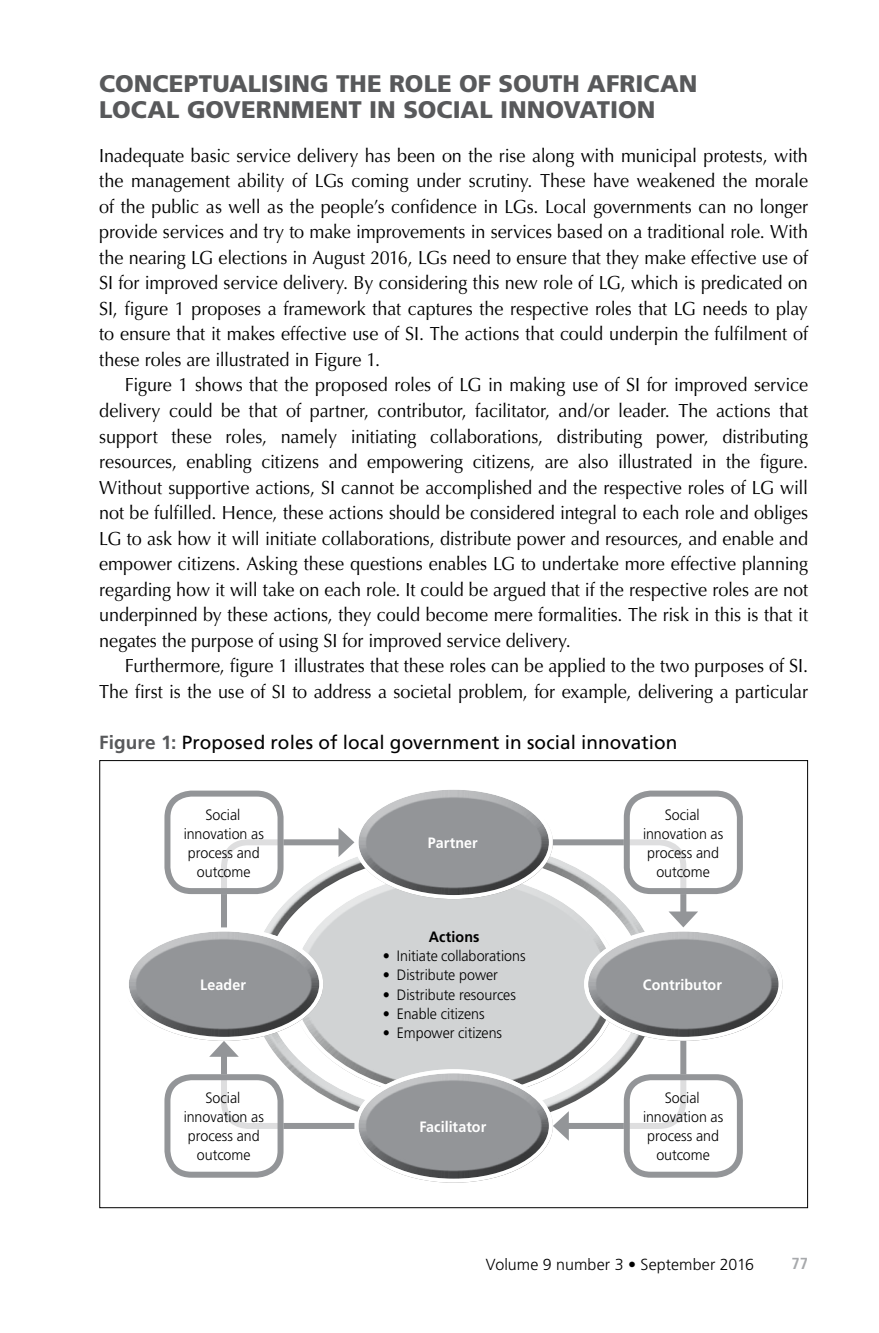
<style>
.page{position:relative;width:879px;height:1333px;background:#fff}
.page>*{position:absolute;margin:0;border:0;box-sizing:border-box;transform-origin:0 0}
.t1{font:900 24px/25.6px "Frutiger";color:#58595b}
.t2{font:19px/25.6px "Optima";letter-spacing:-.005em;color:#000;text-align:justify;scale:.95 1}
.t3{font:19px "Frutiger";letter-spacing:.005em;color:#000}
.t4{font:300 16px "Frutiger";letter-spacing:.005em;color:#000}
.t5{font:700 condensed 16px "Frutiger";color:#a7a9ac}
.t6{font:300 15px/19px "Frutiger";color:#000;text-align:center;scale:.95 1}
.t7{font:700 15px "Frutiger";letter-spacing:.005em;color:#fff;scale:.95 1}
.t8{font:700 15px "Frutiger";letter-spacing:.005em;color:#000;scale:.95 1}
.s1{font-weight:700;color:#58595b}
</style>
<div class="page">
<div style="left:242px;top:846px;width:424px;height:285px;background:#d1d3d4"></div>
<div style="left:341px;top:772px;width:225px;height:90px;background:#fff;opacity:.75"></div>
<div style="left:341px;top:812px;width:225px;height:88px;background:#000;opacity:.75"></div>
<div style="left:571px;top:914px;width:225px;height:90px;background:#fff;opacity:.75"></div>
<div style="left:571px;top:953px;width:225px;height:89px;background:#000;opacity:.75"></div>
<div style="left:112px;top:914px;width:224px;height:90px;background:#fff;opacity:.75"></div>
<div style="left:112px;top:953px;width:224px;height:89px;background:#000;opacity:.75"></div>
<div style="left:341px;top:1056px;width:225px;height:90px;background:#fff;opacity:.75"></div>
<div style="left:341px;top:1095px;width:225px;height:88px;background:#000;opacity:.75"></div>
<div style="left:354px;top:785px;width:199px;height:114px;border:4px solid #fff;border-radius:50%"></div>
<div style="left:584px;top:927px;width:198px;height:113px;border:4px solid #fff;border-radius:50%"></div>
<div style="left:125px;top:927px;width:198px;height:113px;border:4px solid #fff;border-radius:50%"></div>
<div style="left:354px;top:1069px;width:199px;height:113px;border:4px solid #fff;border-radius:50%"></div>
<svg style="left:547px;top:836px;width:151px;height:91px"></svg>
<svg style="left:553px;top:1034px;width:136px;height:106px"></svg>
<svg style="left:218px;top:827px;width:136px;height:106px"></svg>
<svg style="left:209px;top:1040px;width:151px;height:91px"></svg>
<div style="left:167px;top:793px;width:113px;height:98px;background:#fff;border-radius:24px"></div>
<div style="left:164px;top:790px;width:119px;height:104px;border:6px solid #939598;border-radius:24px"></div>
<div style="left:627px;top:793px;width:113px;height:98px;background:#fff;border-radius:24px"></div>
<div style="left:624px;top:790px;width:119px;height:104px;border:6px solid #939598;border-radius:24px"></div>
<div style="left:627px;top:1077px;width:113px;height:97px;background:#fff;border-radius:24px"></div>
<div style="left:624px;top:1074px;width:119px;height:103px;border:6px solid #939598;border-radius:24px"></div>
<div style="left:167px;top:1077px;width:113px;height:97px;background:#fff;border-radius:24px"></div>
<div style="left:164px;top:1074px;width:119px;height:103px;border:6px solid #939598;border-radius:24px"></div>
<p class="t1" style="left:99px;top:70px;width:600px">CONCEPTUALISING THE ROLE OF SOUTH AFRICAN<br>LOCAL GOVERNMENT IN SOCIAL INNOVATION</p>
<p class="t2" style="left:99px;top:143px;width:748px">Inadequate basic service delivery has been on the rise along with municipal protests, with the management ability of LGs coming under scrutiny. These have weakened the morale of the public as well as the people’s confidence in LGs. Local governments can no longer provide services and try to make improvements in services based on a traditional role. With the nearing LG elections in August 2016, LGs need to ensure that they make effective use of SI for improved service delivery. By considering this new role of LG, which is predicated on SI, figure 1 proposes a framework that captures the respective roles that LG needs to play to ensure that it makes effective use of SI. The actions that could underpin the fulfilment of these roles are illustrated in Figure 1.</p>
<p class="t2" style="left:99px;top:372px;width:748px;text-indent:26px">Figure 1 shows that the proposed roles of LG in making use of SI for improved service delivery could be that of partner, contributor, facilitator, and/or leader. The actions that support these roles, namely initiating collaborations, distributing power, distributing resources, enabling citizens and empowering citizens, are also illustrated in the figure.<br>Without supportive actions, SI cannot be accomplished and the respective roles of LG will not be fulfilled. Hence, these actions should be considered integral to each role and obliges LG to ask how it will initiate collaborations, distribute power and resources, and enable and empower citizens. Asking these questions enables LG to undertake more effective planning regarding how it will take on each role. It could be argued that if the respective roles are not underpinned by these actions, they could become mere formalities. The risk in this is that it negates the purpose of using SI for improved service delivery.</p>
<p class="t2" style="left:99px;top:653px;width:747px;text-align:right">Furthermore, figure 1 illustrates that these roles can be applied to the two purposes of SI.<br>The first is the use of SI to address a societal problem, for example, delivering a particular</p>
<p class="t3" style="left:99px;top:731px;width:580px"><span class="s1">Figure 1:</span> Proposed roles of local government in social innovation</p>
<p class="t6" style="left:184px;top:805px;width:86px">Social innovation as process and outcome</p>
<p class="t6" style="left:643px;top:805px;width:86px">Social innovation as process and outcome</p>
<p class="t7" style="left:428px;top:834px;width:54px">Partner</p>
<p class="t8" style="left:429px;top:928px;width:55px">Actions</p>
<p class="t6" style="left:383px;top:946px;width:152px">• Initiate collaborations</p>
<p class="t6" style="left:383px;top:965px;width:123px">• Distribute power</p>
<p class="t6" style="left:383px;top:984px;width:142px">• Distribute resources</p>
<p class="t6" style="left:383px;top:1003px;width:109px">• Enable citizens</p>
<p class="t6" style="left:383px;top:1022px;width:127px">• Empower citizens</p>
<p class="t7" style="left:200px;top:975px;width:50px">Leader</p>
<p class="t7" style="left:643px;top:975px;width:85px">Contributor</p>
<p class="t6" style="left:184px;top:1088px;width:86px">Social innovation as process and outcome</p>
<p class="t7" style="left:419px;top:1117px;width:72px">Facilitator</p>
<p class="t6" style="left:643px;top:1088px;width:86px">Social innovation as process and outcome</p>
<p class="t4" style="left:486px;top:1255px;width:270px">Volume 9 number 3 • September 2016</p>
<p class="t5" style="left:791px;top:1254px;width:18px">77</p>
</div>
